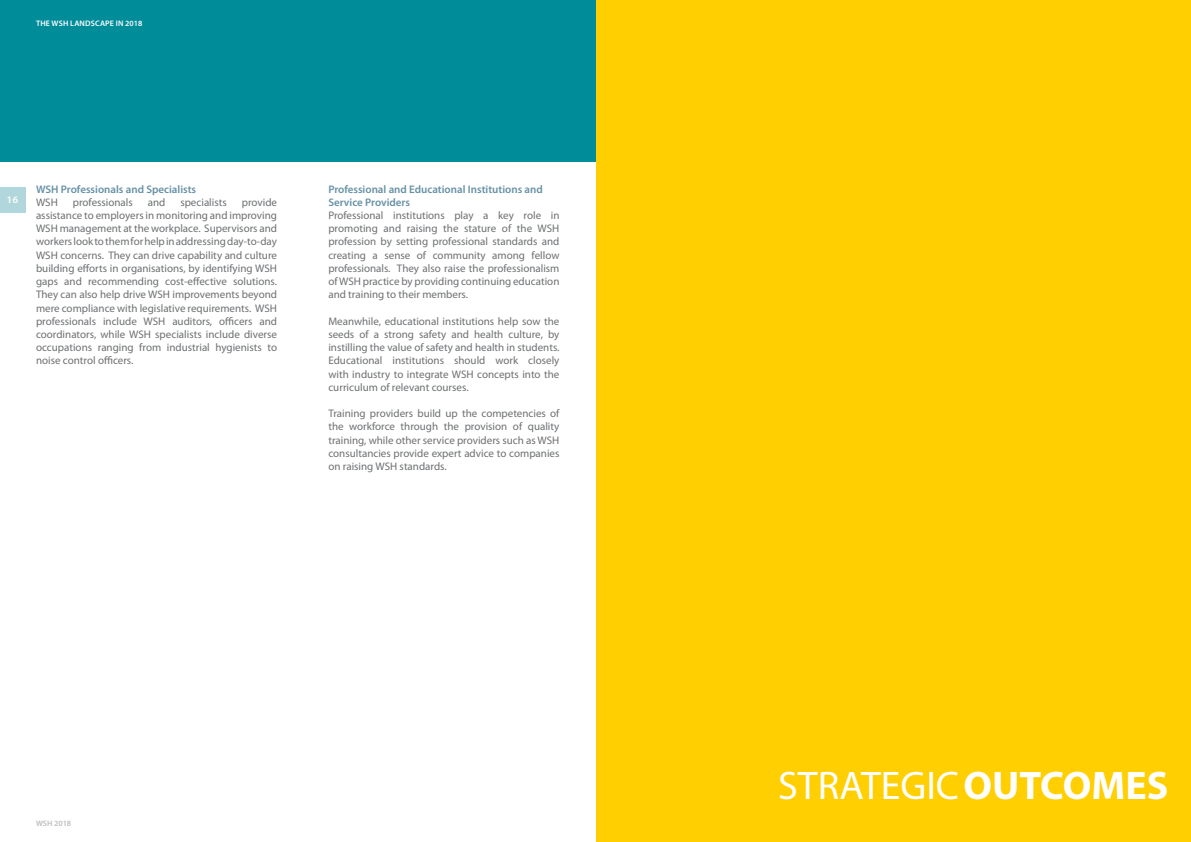
<style>
.page{position:relative;width:1191px;height:842px;background:#fff}
.page>*{position:absolute;margin:0;border:0;box-sizing:border-box;transform-origin:0 0}
.t1{font:40px "Myriad Pro";color:#fff}
.t2{font:11px/13.2px "Myriad Pro";color:#6d6f71;text-align:justify}
.t3{font:600 11px/13.2px "Myriad Pro";color:#6691a5}
.t4{font:600 10px "Myriad Pro";color:#fff}
.t5{font:600 8px "Myriad Pro";color:#fff}
.t6{font:600 8px "Myriad Pro";color:#bcbdc0}
.s1{font-weight:700}
</style>
<div class="page">
<div style="left:0;top:0;width:595px;height:162px;background:#008c99"></div>
<div style="left:0;top:187px;width:25px;height:26px;background:#b1d7dc"></div>
<div style="left:596px;top:0;width:595px;height:842px;background:#ffcf01"></div>
<p class="t5" style="left:36px;top:18px;width:6px">the</p>
<p class="t5" style="left:52px;top:18px;width:7px">wsh</p>
<p class="t5" style="left:70px;top:18px;width:6px">landscape</p>
<p class="t5" style="left:116px;top:18px;width:28px">in 2018</p>
<p class="t4" style="left:7px;top:194px;width:13px">16</p>
<p class="t3" style="left:36px;top:182px;width:162px">WSH Professionals and Specialists</p>
<p class="t2" style="left:36px;top:196px;width:23px">WSH</p>
<p class="t2" style="left:73px;top:196px;width:62px">professionals</p>
<p class="t2" style="left:148px;top:196px;width:19px">and</p>
<p class="t2" style="left:180px;top:196px;width:48px">specialists</p>
<p class="t2" style="left:36px;top:196px;width:242px;text-indent:206px">provide assistance to employers in monitoring and improving WSH management at the workplace. Supervisors and workers look to them for help in addressing day-to-day WSH concerns. They can drive capability and culture building efforts in organisations, by identifying WSH gaps and recommending cost-effective solutions.<br>They can also help drive WSH improvements beyond mere compliance with legislative requirements. WSH professionals include WSH auditors, officers and coordinators, while WSH specialists include diverse occupations ranging from industrial hygienists to noise control officers.</p>
<p class="t3" style="left:328px;top:182px;width:216px">Professional and Educational Institutions and<br>Service Providers</p>
<p class="t2" style="left:328px;top:209px;width:233px">Professional institutions play a key role in promoting and raising the stature of the WSH profession by setting professional standards and creating a sense of community among fellow professionals. They also raise the professionalism of WSH practice by providing continuing education and training to their members.</p>
<p class="t2" style="left:328px;top:315px;width:233px">Meanwhile, educational institutions help sow the seeds of a strong safety and health culture, by instilling the value of safety and health in students.<br>Educational institutions should work closely with industry to integrate WSH concepts into the curriculum of relevant courses.</p>
<p class="t2" style="left:328px;top:407px;width:233px">Training providers build up the competencies of the workforce through the provision of quality training, while other service providers such as WSH consultancies provide expert advice to companies on raising WSH standards.</p>
<p class="t6" style="left:36px;top:818px;width:37px">WSH 2018</p>
<h1 class="t1" style="left:778px;top:763px;width:391px">STRATEGIC<span class="s1">OUTCOMES</span></h1>
</div>
